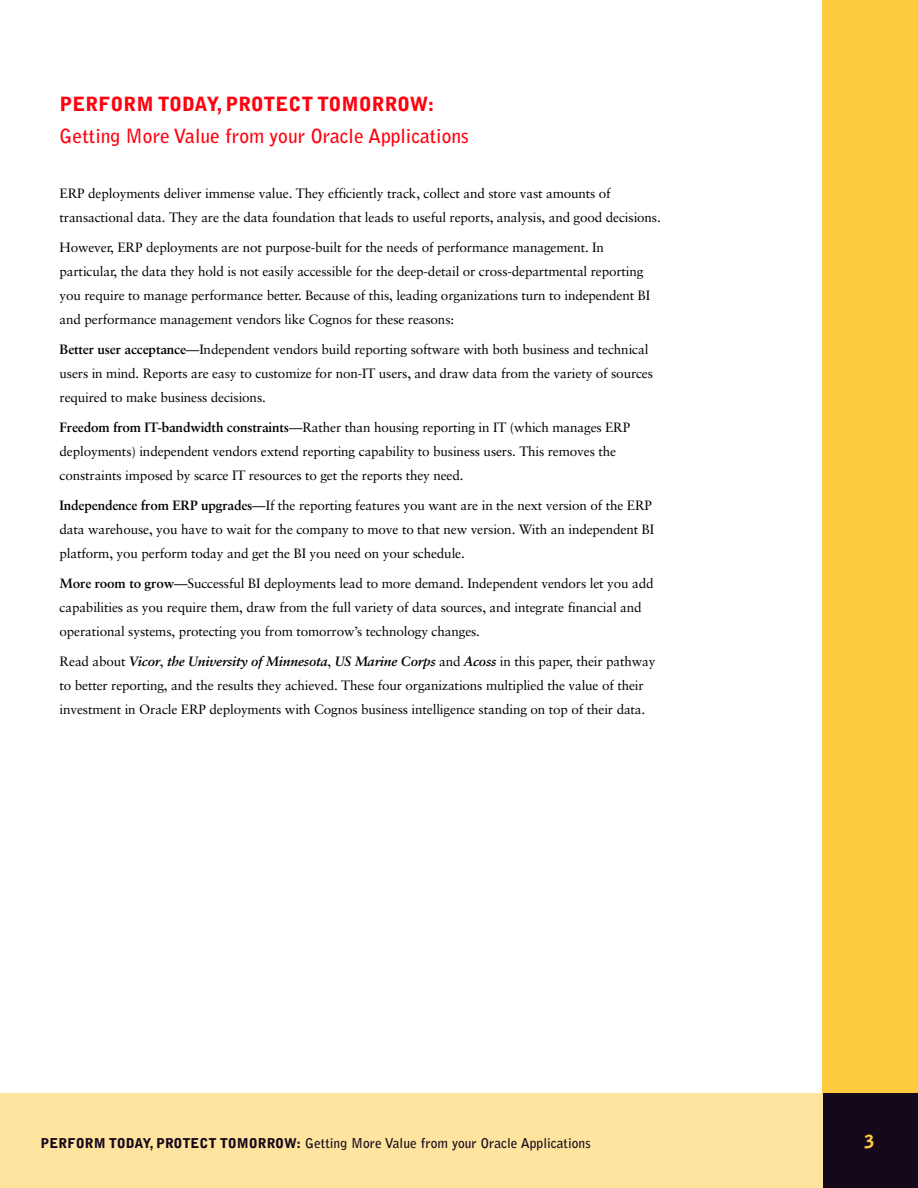
<style>
.page{position:relative;width:918px;height:1188px;background:#fff}
.page>*{position:absolute;margin:0;border:0;box-sizing:border-box;transform-origin:0 0}
.t1{font:700 19.5px "Bell Gothic";color:#ff000f}
.t2{font:900 19.5px "Bell Gothic";color:#ff000f}
.t3{font:900 18px "Bell Gothic";color:#feca3e}
.t4{font:13.5px/24px "Sabon";letter-spacing:-.01em;color:#000}
.t5{font:700 13.5px "Bell Gothic";color:#16081b}
.s1{font-weight:700}
.s2{font-weight:700;font-style:italic}
.s3{font-weight:900}
</style>
<div class="page">
<div style="left:823px;top:0;width:95px;height:1148px;background:#feca3e"></div>
<div style="left:823px;top:1093px;width:95px;height:95px;background:#16081b"></div>
<div style="left:0;top:1093px;width:823px;height:95px;background:#fee49e"></div>
<h1 class="t2" style="left:60px;top:97px;width:376px">PERFORM TODAY, PROTECT TOMORROW:</h1>
<h1 class="t1" style="left:60px;top:128px;width:411px">Getting More Value from your Oracle Applications</h1>
<p class="t4" style="left:60px;top:183px;width:603px">ERP deployments deliver immense value. They efficiently track, collect and store vast amounts of transactional data. They are the data foundation that leads to useful reports, analysis, and good decisions.</p>
<p class="t4" style="left:60px;top:237px;width:592px">However, ERP deployments are not purpose-built for the needs of performance management. In particular, the data they hold is not easily accessible for the deep-detail or cross-departmental reporting you require to manage performance better. Because of this, leading organizations turn to independent BI and performance management vendors like Cognos for these reasons:</p>
<p class="t4" style="left:60px;top:339px;width:595px"><span class="s1">Better user acceptance</span>—Independent vendors build reporting software with both business and technical users in mind. Reports are easy to customize for non-IT users, and draw data from the variety of sources required to make business decisions.</p>
<p class="t4" style="left:60px;top:417px;width:572px"><span class="s1">Freedom from IT-bandwidth constraints</span>—Rather than housing reporting in IT (which manages ERP deployments) independent vendors extend reporting capability to business users. This removes the constraints imposed by scarce IT resources to get the reports they need.</p>
<p class="t4" style="left:60px;top:495px;width:596px"><span class="s1">Independence from ERP upgrades</span>—If the reporting features you want are in the next version of the ERP data warehouse, you have to wait for the company to move to that new version. With an independent BI platform, you perform today and get the BI you need on your schedule.</p>
<p class="t4" style="left:60px;top:573px;width:595px"><span class="s1">More room to grow</span>—Successful BI deployments lead to more demand. Independent vendors let you add capabilities as you require them, draw from the full variety of data sources, and integrate financial and operational systems, protecting you from tomorrow’s technology changes.</p>
<p class="t4" style="left:60px;top:651px;width:597px">Read about <span class="s2">Vicor</span>, <span class="s2">the University of Minnesota</span>, <span class="s2">US Marine Corps</span> and <span class="s2">Acoss</span> in this paper, their pathway to better reporting, and the results they achieved. These four organizations multiplied the value of their investment in Oracle ERP deployments with Cognos business intelligence standing on top of their data.</p>
<p class="t5" style="left:40px;top:1138px;width:552px"><span class="s3">PERFORM TODAY, PROTECT TOMORROW:</span> Getting More Value from your Oracle Applications</p>
<h2 class="t3" style="left:865px;top:1135px;width:12px">3</h2>
</div>
